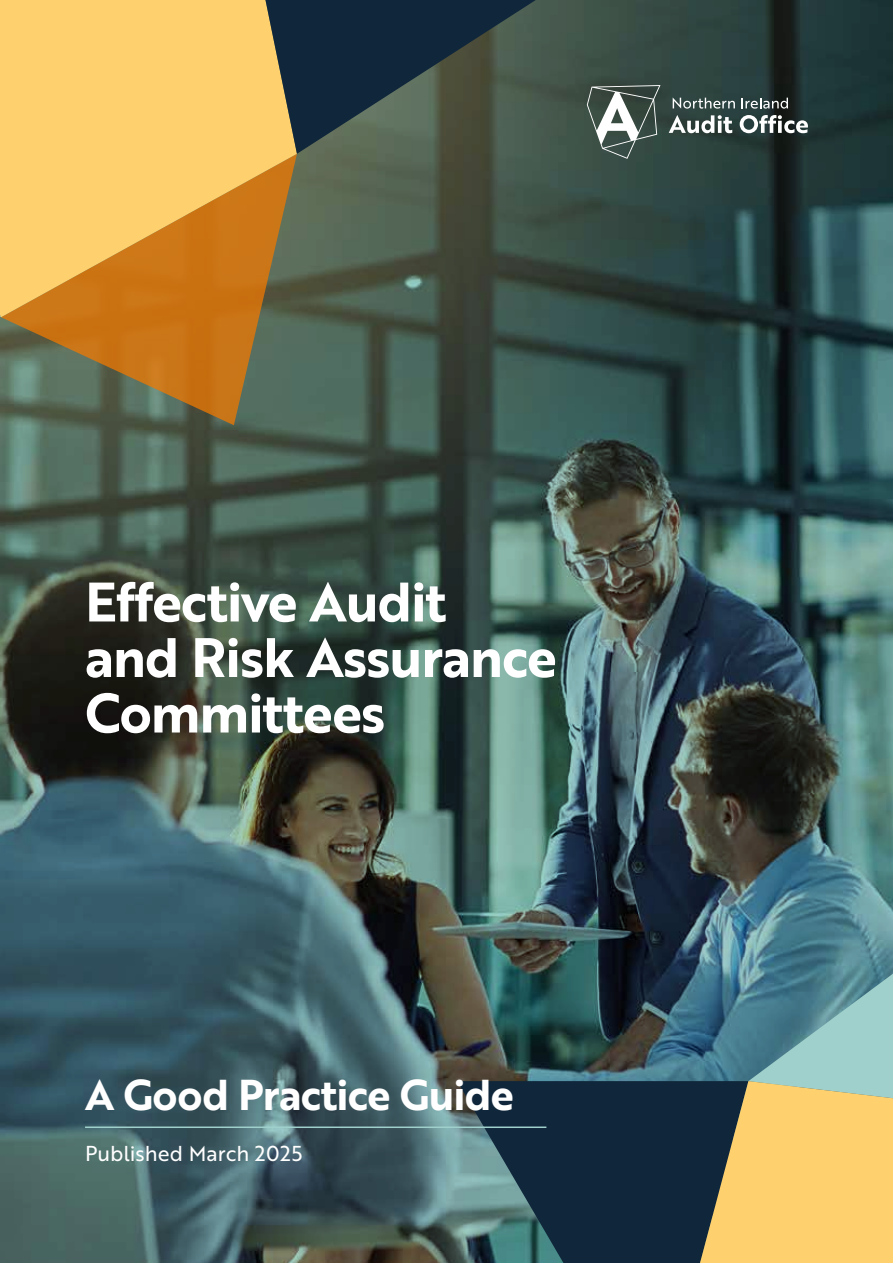
<style>
.page{position:relative;width:893px;height:1263px;background:#fff}
.page>*{position:absolute;margin:0;border:0;box-sizing:border-box;transform-origin:0 0}
.t1{font:54px/55.5px "Brother 1816 Bold";letter-spacing:-.02em;color:#fff}
.t2{font:42px "Brother 1816 Bold";letter-spacing:-.02em;color:#fff}
.t3{font:21px "Brother 1816 Regular";color:#fff}
</style>
<div class="page">
<img style="left:0;top:0;width:893px;height:1263px">
<svg style="left:457px;top:1081px;width:243px;height:182px;fill:#10273b"></svg>
<svg style="left:700px;top:974px;width:193px;height:289px"></svg>
<svg style="left:1px;top:317px;width:296px;height:108px"></svg>
<svg style="left:0;top:0;width:297px;height:317px;fill:#fed16e"></svg>
<svg style="left:265px;top:0;width:271px;height:154px"></svg>
<svg style="left:669px;top:115px;width:63px;height:18px"></svg>
<svg style="left:740px;top:115px;width:68px;height:18px"></svg>
<svg style="left:673px;top:97px;width:62px;height:12px"></svg>
<svg style="left:741px;top:98px;width:47px;height:11px"></svg>
<svg style="left:587px;top:85px;width:73px;height:74px"></svg>
<hr style="left:85px;top:1126px;width:461px;height:2px;background:#a0d0cb">
<p class="t1" style="left:85px;top:572px;width:473px">Effective Audit<br>and Risk Assurance<br>Committees</p>
<p class="t2" style="left:85px;top:1062px;width:430px">A Good Practice Guide</p>
<p class="t3" style="left:85px;top:1137px;width:219px">Published March 2025</p>
</div>
